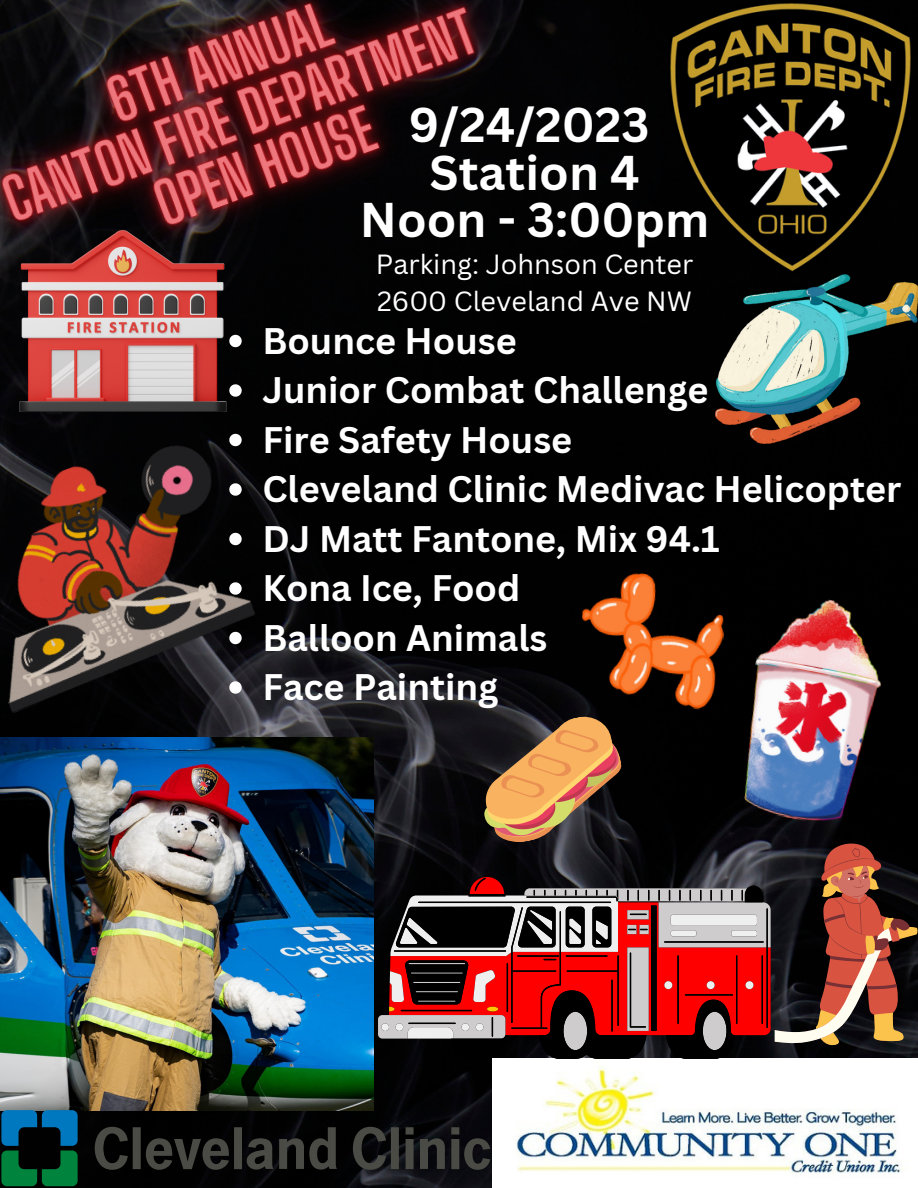
<style>
.page{position:relative;width:918px;height:1188px;background:#fff}
.page>*{position:absolute;margin:0;border:0;box-sizing:border-box;transform-origin:0 0}
.t1{font:700 47.55px "Canva Sans";color:#fff}
.t2{font:700 36px "Canva Sans";color:#fff}
.t3{font:27px "Canva Sans";color:#fff}
</style>
<div class="page">
<img style="left:0;top:0;width:918px;height:1188px">
<img style="left:0;top:737px;width:374px;height:374px">
<img style="left:0;top:422px;width:267px;height:292px">
<img style="left:729px;top:589px;width:165px;height:241px">
<img style="left:492px;top:1059px;width:426px;height:129px">
<svg style="left:1px;top:1110px;width:77px;height:76px;background:#004f4f"></svg>
<svg style="left:95px;top:1127px;width:395px;height:43px;background:#212120"></svg>
<svg style="left:381px;top:896px;width:13px;height:143px;background:#493634"></svg>
<svg style="left:394px;top:878px;width:374px;height:181px;background:#8c3f40"></svg>
<svg style="left:473px;top:712px;width:160px;height:135px;background:#7b593a"></svg>
<img style="left:716px;top:274px;width:202px;height:169px">
<img style="left:574px;top:568px;width:155px;height:143px">
<img style="left:669px;top:2px;width:244px;height:272px">
<svg style="left:775px;top:843px;width:143px;height:203px;background:#613a2f"></svg>
<img style="left:19px;top:365px;width:207px;height:46px">
<svg style="left:229px;top:384px;width:13px;height:13px"></svg>
<svg style="left:229px;top:434px;width:13px;height:12px"></svg>
<svg style="left:229px;top:483px;width:13px;height:13px"></svg>
<svg style="left:229px;top:533px;width:13px;height:12px"></svg>
<svg style="left:229px;top:582px;width:13px;height:13px"></svg>
<svg style="left:229px;top:632px;width:13px;height:12px"></svg>
<svg style="left:229px;top:681px;width:13px;height:13px"></svg>
<img style="left:0;top:0;width:595px;height:365px">
<p class="t1" style="left:409px;top:92px;width:242px">9/24/2023</p>
<p class="t1" style="left:430px;top:139px;width:212px">Station 4</p>
<p class="t1" style="left:360px;top:186px;width:351px">Noon - 3:00pm</p>
<p class="t3" style="left:376px;top:245px;width:319px">Parking: Johnson Center</p>
<p class="t3" style="left:377px;top:282px;width:316px">2600 Cleveland Ave NW</p>
<p class="t2" style="left:262px;top:316px;width:256px">Bounce House</p>
<p class="t2" style="left:262px;top:365px;width:448px">Junior Combat Challenge</p>
<p class="t2" style="left:262px;top:415px;width:311px">Fire Safety House</p>
<p class="t2" style="left:262px;top:464px;width:641px">Cleveland Clinic Medivac Helicopter</p>
<p class="t2" style="left:262px;top:514px;width:459px">DJ Matt Fantone, Mix 94.1</p>
<p class="t2" style="left:262px;top:563px;width:260px">Kona Ice, Food</p>
<p class="t2" style="left:262px;top:613px;width:286px">Balloon Animals</p>
<p class="t2" style="left:262px;top:662px;width:238px">Face Painting</p>
</div>
